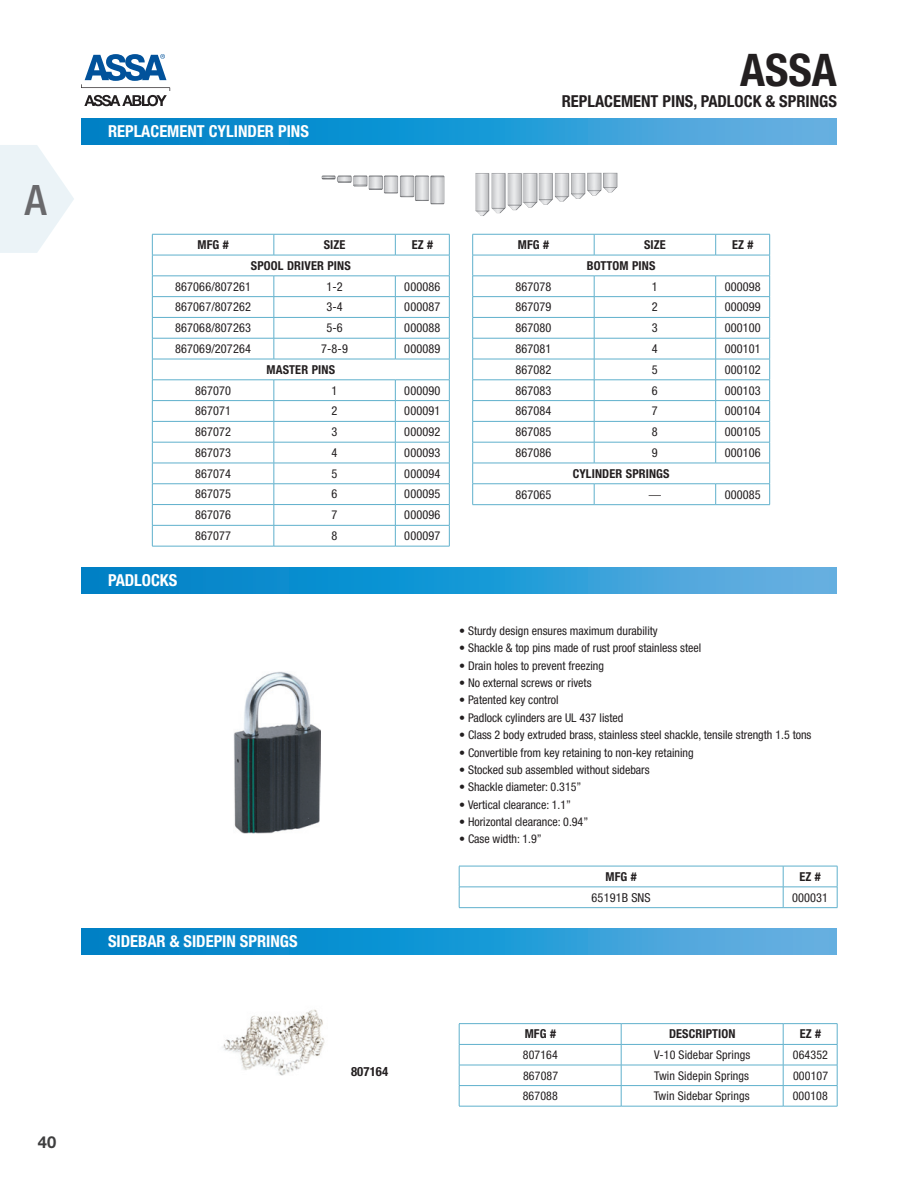
<style>
.page{position:relative;width:918px;height:1188px;background:#fff}
.page>*{position:absolute;margin:0;border:0;box-sizing:border-box;transform-origin:0 0}
.t1{font:700 condensed 45px "Helvetica Neue LT Std";color:#231f20}
.t2{font:500 condensed 42px "Helvetica Neue LT Std";color:#69696c}
.t3{font:700 condensed 16.5px "Helvetica Neue LT Std";color:#fff}
.t4{font:700 condensed 16.5px "Helvetica Neue LT Std";color:#231f20}
.t5{font:700 16.5px "Helvetica Neue LT Std";color:#3e3e3f}
.t6{font:700 condensed 12.75px "Helvetica Neue LT Std";letter-spacing:.01em;color:#231f20}
.t7{font:condensed 12.3px "Helvetica Neue LT Std";letter-spacing:.01em;color:#231f20}
.t8{font:700 condensed 12.3px "Helvetica Neue LT Std";letter-spacing:.01em;color:#231f20}
.t9{font:condensed 12.3px "Univers LT Std";color:#231f20}
.t10{font:condensed 12px "Helvetica Neue LT Std";color:#231f20}
</style>
<div class="page">
<svg style="left:81px;top:54px;width:89px;height:52px"></svg>
<svg style="left:81px;top:119px;width:756px;height:16px;background:#2598d4"></svg>
<hr style="left:459px;top:1065px;width:162px;height:1px;background:#5fb0cc">
<hr style="left:621px;top:1065px;width:162px;height:1px;background:#5fb0cc">
<hr style="left:783px;top:1065px;width:54px;height:1px;background:#5fb0cc">
<hr style="left:459px;top:1085px;width:162px;height:1px;background:#5fb0cc">
<hr style="left:621px;top:1085px;width:162px;height:1px;background:#5fb0cc">
<svg style="left:621px;top:1053px;width:1px;height:53px"></svg>
<hr style="left:783px;top:1085px;width:54px;height:1px;background:#5fb0cc">
<svg style="left:783px;top:1053px;width:1px;height:53px"></svg>
<hr style="left:459px;top:1106px;width:162px;height:1px;background:#5fb0cc">
<hr style="left:621px;top:1106px;width:162px;height:1px;background:#5fb0cc">
<hr style="left:783px;top:1106px;width:54px;height:1px;background:#5fb0cc">
<svg style="left:459px;top:1053px;width:1px;height:53px"></svg>
<svg style="left:837px;top:1053px;width:1px;height:53px"></svg>
<img style="left:240px;top:1053px;width:80px;height:23px">
<img style="left:0;top:135px;width:838px;height:918px">
<h2 class="t2" style="left:25px;top:175px;width:23px">A</h2>
<h3 class="t5" style="left:38px;top:1132px;width:20px">40</h3>
<h3 class="t3" style="left:108px;top:121px;width:202px">REPLACEMENT CYLINDER PINS</h3>
<h1 class="t1" style="left:740px;top:43px;width:98px">ASSA</h1>
<h3 class="t4" style="left:562px;top:91px;width:277px">REPLACEMENT PINS, PADLOCK &amp; SPRINGS</h3>
<p class="t8" style="left:197px;top:237px;width:33px">MFG #</p>
<p class="t8" style="left:324px;top:237px;width:23px">SIZE</p>
<p class="t8" style="left:412px;top:237px;width:23px">EZ #</p>
<p class="t8" style="left:251px;top:258px;width:101px">SPOOL DRIVER PINS</p>
<p class="t7" style="left:175px;top:279px;width:77px">867066/807261</p>
<p class="t7" style="left:326px;top:279px;width:18px">1-2</p>
<p class="t7" style="left:404px;top:279px;width:38px">000086</p>
<p class="t7" style="left:175px;top:300px;width:77px">867067/807262</p>
<p class="t7" style="left:326px;top:300px;width:18px">3-4</p>
<p class="t7" style="left:404px;top:300px;width:38px">000087</p>
<p class="t7" style="left:175px;top:321px;width:77px">867068/807263</p>
<p class="t7" style="left:326px;top:321px;width:18px">5-6</p>
<p class="t7" style="left:404px;top:321px;width:38px">000088</p>
<p class="t7" style="left:175px;top:342px;width:77px">867069/207264</p>
<p class="t7" style="left:321px;top:342px;width:28px">7-8-9</p>
<p class="t7" style="left:404px;top:342px;width:38px">000089</p>
<p class="t8" style="left:267px;top:362px;width:70px">MASTER PINS</p>
<p class="t7" style="left:195px;top:383px;width:38px">867070</p>
<p class="t7" style="left:332px;top:383px;width:7px">1</p>
<p class="t7" style="left:404px;top:383px;width:38px">000090</p>
<p class="t7" style="left:195px;top:404px;width:38px">867071</p>
<p class="t7" style="left:332px;top:404px;width:7px">2</p>
<p class="t7" style="left:404px;top:404px;width:38px">000091</p>
<p class="t7" style="left:195px;top:425px;width:38px">867072</p>
<p class="t7" style="left:332px;top:425px;width:7px">3</p>
<p class="t7" style="left:404px;top:425px;width:38px">000092</p>
<p class="t7" style="left:195px;top:445px;width:38px">867073</p>
<p class="t7" style="left:332px;top:445px;width:7px">4</p>
<p class="t7" style="left:404px;top:445px;width:38px">000093</p>
<p class="t7" style="left:195px;top:466px;width:38px">867074</p>
<p class="t7" style="left:332px;top:466px;width:7px">5</p>
<p class="t7" style="left:404px;top:466px;width:38px">000094</p>
<p class="t7" style="left:195px;top:487px;width:38px">867075</p>
<p class="t7" style="left:332px;top:487px;width:7px">6</p>
<p class="t7" style="left:404px;top:487px;width:38px">000095</p>
<p class="t7" style="left:195px;top:508px;width:38px">867076</p>
<p class="t7" style="left:332px;top:508px;width:7px">7</p>
<p class="t7" style="left:404px;top:508px;width:38px">000096</p>
<p class="t7" style="left:195px;top:529px;width:38px">867077</p>
<p class="t7" style="left:332px;top:529px;width:7px">8</p>
<p class="t7" style="left:404px;top:529px;width:38px">000097</p>
<h3 class="t3" style="left:108px;top:570px;width:71px">PADLOCKS</h3>
<h3 class="t3" style="left:108px;top:931px;width:191px">SIDEBAR &amp; SIDEPIN SPRINGS</h3>
<p class="t8" style="left:518px;top:237px;width:33px">MFG #</p>
<p class="t8" style="left:644px;top:237px;width:23px">SIZE</p>
<p class="t8" style="left:732px;top:237px;width:23px">EZ #</p>
<p class="t8" style="left:587px;top:258px;width:70px">BOTTOM PINS</p>
<p class="t7" style="left:515px;top:279px;width:38px">867078</p>
<p class="t7" style="left:652px;top:279px;width:7px">1</p>
<p class="t7" style="left:725px;top:279px;width:38px">000098</p>
<p class="t7" style="left:515px;top:300px;width:38px">867079</p>
<p class="t7" style="left:652px;top:300px;width:7px">2</p>
<p class="t7" style="left:725px;top:300px;width:38px">000099</p>
<p class="t7" style="left:515px;top:321px;width:38px">867080</p>
<p class="t7" style="left:652px;top:321px;width:7px">3</p>
<p class="t7" style="left:725px;top:321px;width:38px">000100</p>
<p class="t7" style="left:515px;top:342px;width:38px">867081</p>
<p class="t7" style="left:652px;top:342px;width:7px">4</p>
<p class="t7" style="left:725px;top:342px;width:38px">000101</p>
<p class="t7" style="left:515px;top:362px;width:38px">867082</p>
<p class="t7" style="left:652px;top:362px;width:7px">5</p>
<p class="t7" style="left:725px;top:362px;width:38px">000102</p>
<p class="t7" style="left:515px;top:383px;width:38px">867083</p>
<p class="t7" style="left:652px;top:383px;width:7px">6</p>
<p class="t7" style="left:725px;top:383px;width:38px">000103</p>
<p class="t7" style="left:515px;top:404px;width:38px">867084</p>
<p class="t7" style="left:652px;top:404px;width:7px">7</p>
<p class="t7" style="left:725px;top:404px;width:38px">000104</p>
<p class="t7" style="left:515px;top:425px;width:38px">867085</p>
<p class="t7" style="left:652px;top:425px;width:7px">8</p>
<p class="t7" style="left:725px;top:425px;width:38px">000105</p>
<p class="t7" style="left:515px;top:445px;width:38px">867086</p>
<p class="t7" style="left:652px;top:445px;width:7px">9</p>
<p class="t7" style="left:725px;top:445px;width:38px">000106</p>
<p class="t8" style="left:573px;top:466px;width:98px">CYLINDER SPRINGS</p>
<p class="t7" style="left:515px;top:487px;width:38px">867065</p>
<p class="t9" style="left:649px;top:486px;width:14px">—</p>
<p class="t7" style="left:725px;top:487px;width:38px">000085</p>
<p class="t10" style="left:459px;top:624px;width:200px">• Sturdy design ensures maximum durability</p>
<p class="t10" style="left:459px;top:641px;width:244px">• Shackle &amp; top pins made of rust proof stainless steel</p>
<p class="t10" style="left:459px;top:659px;width:146px">• Drain holes to prevent freezing</p>
<p class="t10" style="left:459px;top:676px;width:134px">• No external screws or rivets</p>
<p class="t10" style="left:459px;top:693px;width:101px">• Patented key control</p>
<p class="t10" style="left:459px;top:711px;width:166px">• Padlock cylinders are UL 437 listed</p>
<p class="t10" style="left:459px;top:728px;width:354px">• Class 2 body extruded brass, stainless steel shackle, tensile strength 1.5 tons</p>
<p class="t10" style="left:459px;top:745px;width:236px">• Convertible from key retaining to non-key retaining</p>
<p class="t10" style="left:459px;top:763px;width:192px">• Stocked sub assembled without sidebars</p>
<p class="t10" style="left:459px;top:780px;width:124px">• Shackle diameter: 0.315”</p>
<p class="t10" style="left:459px;top:798px;width:113px">• Vertical clearance: 1.1”</p>
<p class="t10" style="left:459px;top:815px;width:131px">• Horizontal clearance: 0.94”</p>
<p class="t10" style="left:459px;top:832px;width:84px">• Case width: 1.9”</p>
<p class="t8" style="left:606px;top:869px;width:33px">MFG #</p>
<p class="t8" style="left:800px;top:869px;width:23px">EZ #</p>
<p class="t7" style="left:592px;top:890px;width:61px">65191B SNS</p>
<p class="t7" style="left:792px;top:890px;width:38px">000031</p>
<p class="t6" style="left:351px;top:1063px;width:39px">807164</p>
<p class="t8" style="left:525px;top:1027px;width:33px">MFG #</p>
<p class="t8" style="left:669px;top:1027px;width:68px">DESCRIPTION</p>
<p class="t8" style="left:800px;top:1027px;width:23px">EZ #</p>
<p class="t10" style="left:523px;top:1048px;width:37px">807164</p>
<p class="t10" style="left:654px;top:1048px;width:98px">V-10 Sidebar Springs</p>
<p class="t10" style="left:793px;top:1048px;width:37px">064352</p>
<p class="t10" style="left:523px;top:1068px;width:37px">867087</p>
<p class="t10" style="left:654px;top:1068px;width:96px">Twin Sidepin Springs</p>
<p class="t10" style="left:793px;top:1068px;width:37px">000107</p>
<p class="t10" style="left:523px;top:1089px;width:37px">867088</p>
<p class="t10" style="left:654px;top:1089px;width:97px">Twin Sidebar Springs</p>
<p class="t10" style="left:793px;top:1089px;width:37px">000108</p>
</div>
